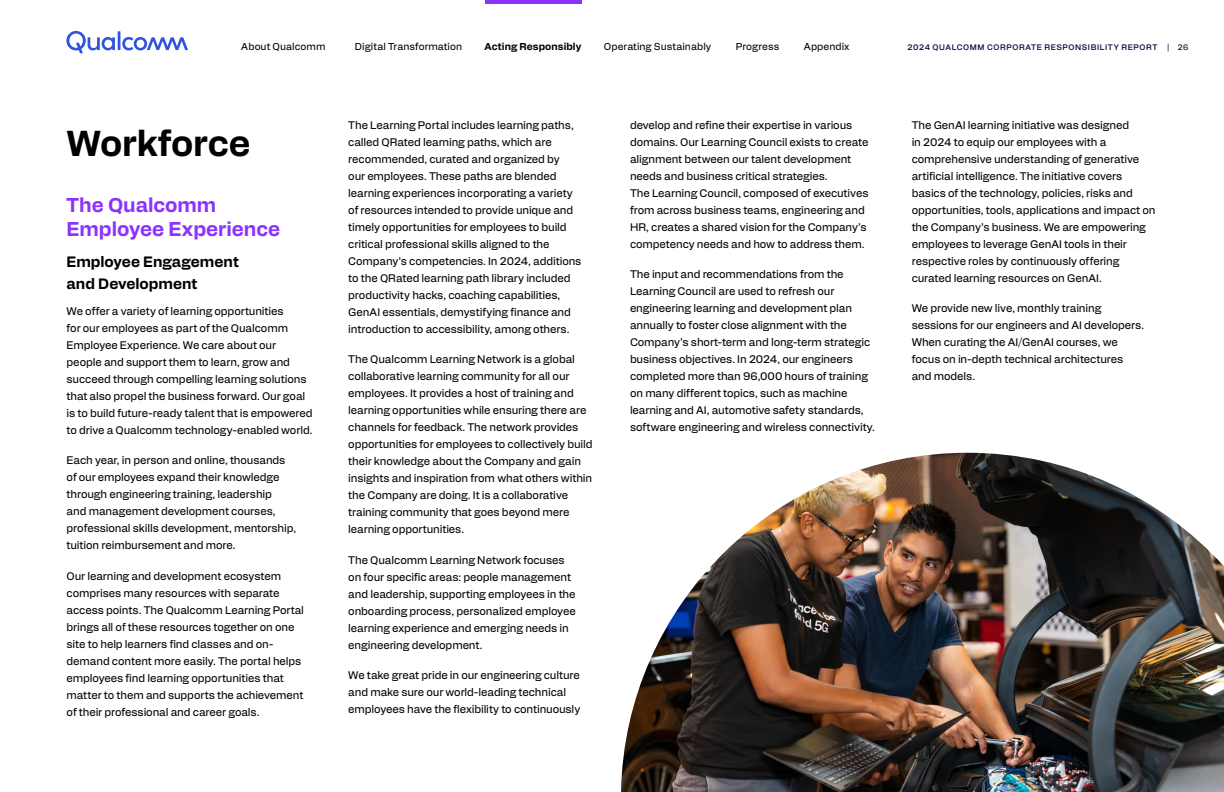
<style>
.page{position:relative;width:1224px;height:792px;background:#fff}
.page>*{position:absolute;margin:0;border:0;box-sizing:border-box;transform-origin:0 0}
.t1{font:700 36px "Alfabet";letter-spacing:-.005em;color:#000}
.t2{font:700 20px/24px "Alfabet";color:#8c32ff}
.t3{font:700 15px/22px "Alfabet";color:#000}
.Body_text{font:11px/17px "Alfabet";letter-spacing:-.01em;color:#000}
.t4{font:10px "Alfabet";letter-spacing:.005em;color:#000}
.t5{font:700 10px "Alfabet";letter-spacing:.005em;color:#000}
.t6{font:500 8px "Alfabet";letter-spacing:.075em;color:#030a40}
.t7{font:8px "Alfabet";color:#030a40}
.t8{font:700 8px "Alfabet";color:#030a40}
</style>
<div class="page">
<img style="left:621px;top:453px;width:603px;height:339px">
<svg style="left:66px;top:31px;width:122px;height:22px"></svg>
<hr style="left:485px;top:0;width:96px;height:4px;background:#8c32ff">
<p class="t4" style="left:241px;top:39px;width:86px">About Qualcomm</p>
<p class="t4" style="left:355px;top:39px;width:109px">Digital Transformation</p>
<p class="t5" style="left:485px;top:39px;width:98px">Acting Responsibly</p>
<p class="t4" style="left:604px;top:39px;width:109px">Operating Sustainably</p>
<p class="t4" style="left:736px;top:39px;width:45px">Progress</p>
<p class="t4" style="left:804px;top:39px;width:47px">Appendix</p>
<p class="t6" style="left:907px;top:41px;width:251px">2024 QUALCOMM CORPORATE RESPONSIBILITY REPORT</p>
<p class="t7" style="left:1178px;top:41px;width:12px">26</p>
<p class="t8" style="left:1167px;top:41px;width:4px">|</p>
<h1 class="t1" style="left:67px;top:117px;width:185px">Workforce</h1>
<h2 class="t2" style="left:67px;top:191px;width:215px">The Qualcomm<br>Employee Experience</h2>
<h3 class="t3" style="left:67px;top:249px;width:174px">Employee Engagement and Development</h3>
<p class="Body_text" style="left:67px;top:301px;width:247px">We offer a variety of learning opportunities<br>for our employees as part of the Qualcomm Employee Experience. We care about our people and support them to learn, grow and succeed through compelling learning solutions that also propel the business forward. Our goal is to build future-ready talent that is empowered to drive a Qualcomm technology-enabled world.</p>
<p class="Body_text" style="left:67px;top:451px;width:231px">Each year, in person and online, thousands of our employees expand their knowledge through engineering training, leadership<br>and management development courses, professional skills development, mentorship, tuition reimbursement and more.</p>
<p class="Body_text" style="left:67px;top:566px;width:239px">Our learning and development ecosystem comprises many resources with separate access points. The Qualcomm Learning Portal brings all of these resources together on one site to help learners find classes and on&shy;demand content more easily. The portal helps employees find learning opportunities that matter to them and supports the achievement of their professional and career goals.</p>
<p class="Body_text" style="left:348px;top:116px;width:235px">The Learning Portal includes learning paths, called QRated learning paths, which are recommended, curated and organized by<br>our employees. These paths are blended learning experiences incorporating a variety of resources intended to provide unique and timely opportunities for employees to build critical professional skills aligned to the Company’s competencies. In 2024, additions to the QRated learning path library included productivity hacks, coaching capabilities, GenAI essentials, demystifying finance and introduction to accessibility, among others.</p>
<p class="Body_text" style="left:348px;top:350px;width:246px">The Qualcomm Learning Network is a global collaborative learning community for all our employees. It provides a host of training and learning opportunities while ensuring there are channels for feedback. The network provides opportunities for employees to collectively build their knowledge about the Company and gain insights and inspiration from what others within the Company are doing. It is a collaborative training community that goes beyond mere learning opportunities.</p>
<p class="Body_text" style="left:348px;top:551px;width:229px">The Qualcomm Learning Network focuses on four specific areas: people management and leadership, supporting employees in the onboarding process, personalized employee learning experience and emerging needs in engineering development.</p>
<p class="Body_text" style="left:348px;top:666px;width:234px">We take great pride in our engineering culture and make sure our world-leading technical employees have the flexibility to continuously</p>
<p class="Body_text" style="left:630px;top:116px;width:240px">develop and refine their expertise in various domains. Our Learning Council exists to create alignment between our talent development needs and business critical strategies.<br>The Learning Council, composed of executives from across business teams, engineering and HR, creates a shared vision for the Company’s competency needs and how to address them.</p>
<p class="Body_text" style="left:630px;top:265px;width:247px">The input and recommendations from the Learning Council are used to refresh our engineering learning and development plan annually to foster close alignment with the Company’s short-term and long-term strategic business objectives. In 2024, our engineers completed more than 96,000 hours of training on many different topics, such as machine learning and AI, automotive safety standards, software engineering and wireless connectivity.</p>
<p class="Body_text" style="left:912px;top:116px;width:245px">The GenAI learning initiative was designed<br>in 2024 to equip our employees with a comprehensive understanding of generative artificial intelligence. The initiative covers basics of the technology, policies, risks and opportunities, tools, applications and impact on the Company’s business. We are empowering employees to leverage GenAI tools in their respective roles by continuously offering curated learning resources on GenAI.</p>
<p class="Body_text" style="left:912px;top:299px;width:234px">We provide new live, monthly training sessions for our engineers and AI developers.<br>When curating the AI/GenAI courses, we focus on in-depth technical architectures and models.</p>
</div>
